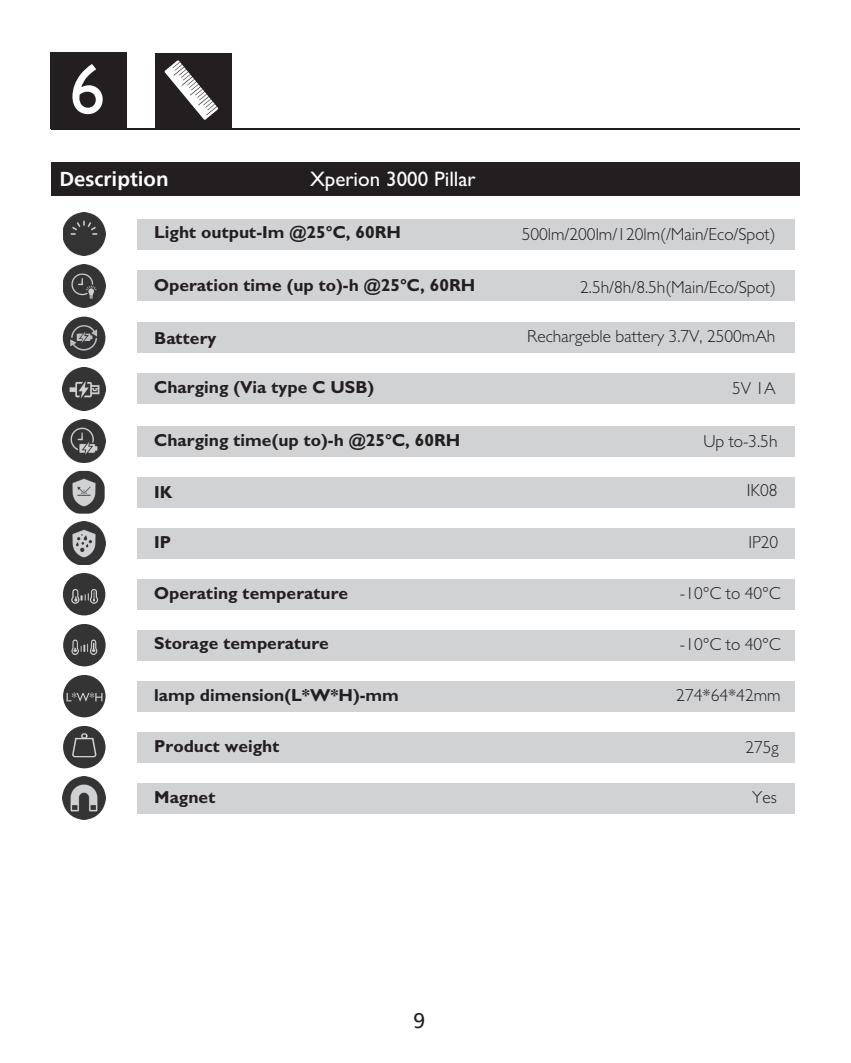
<style>
.page{position:relative;width:851px;height:1063px;background:#fff}
.page>*{position:absolute;margin:0;border:0;box-sizing:border-box;transform-origin:0 0}
.t1{font:500 21px "Gill Sans MT Pro";color:#fff}
.t2{font:21px "Neue Frutiger World";color:#231f20}
.t3{font:700 20.1px "Neue Frutiger World";color:#fff}
.t4{font:700 17.4px "Gill Sans MT Pro";color:#231f20}
.t5{font:300 17.4px "Gill Sans MT Pro";color:#231f20}
</style>
<div class="page">
<div style="left:137px;top:374px;width:658px;height:30px;background:#d1d2d4"></div>
<div style="left:137px;top:271px;width:658px;height:30px;background:#d1d2d4"></div>
<div style="left:137px;top:219px;width:658px;height:30px;background:#d1d2d4"></div>
<div style="left:137px;top:323px;width:658px;height:30px;background:#d1d2d4"></div>
<div style="left:137px;top:426px;width:658px;height:30px;background:#d1d2d4"></div>
<div style="left:137px;top:477px;width:658px;height:30px;background:#d1d2d4"></div>
<div style="left:137px;top:528px;width:658px;height:30px;background:#d1d2d4"></div>
<div style="left:137px;top:579px;width:658px;height:30px;background:#d1d2d4"></div>
<div style="left:137px;top:630px;width:658px;height:30px;background:#d1d2d4"></div>
<div style="left:137px;top:681px;width:658px;height:30px;background:#d1d2d4"></div>
<div style="left:137px;top:732px;width:658px;height:30px;background:#d1d2d4"></div>
<div style="left:137px;top:783px;width:658px;height:30px;background:#d1d2d4"></div>
<div style="left:155px;top:53px;width:77px;height:76px;background:#231f20"></div>
<svg style="left:164px;top:60px;width:54px;height:60px"></svg>
<hr style="left:51px;top:128px;width:748px;height:1px;background:#231f20">
<div style="left:51px;top:163px;width:748px;height:33px;background:#231f20"></div>
<img style="left:63px;top:367px;width:42px;height:43px">
<img style="left:63px;top:265px;width:42px;height:42px">
<img style="left:63px;top:213px;width:42px;height:42px">
<div style="left:63px;top:317px;width:42px;height:42px;background:#353435;border-radius:50%"></div>
<svg style="left:70px;top:325px;width:27px;height:26px"></svg>
<img style="left:63px;top:420px;width:43px;height:43px">
<img style="left:63px;top:471px;width:42px;height:43px">
<img style="left:63px;top:522px;width:42px;height:43px">
<div style="left:63px;top:573px;width:42px;height:42px;background:#353435;border-radius:50%"></div>
<svg style="left:71px;top:589px;width:27px;height:15px"></svg>
<div style="left:63px;top:624px;width:43px;height:42px;background:#353435;border-radius:50%"></div>
<svg style="left:71px;top:640px;width:26px;height:15px"></svg>
<div style="left:63px;top:675px;width:42px;height:42px;background:#353435;border-radius:50%"></div>
<svg style="left:67px;top:692px;width:35px;height:9px"></svg>
<div style="left:63px;top:726px;width:42px;height:42px;background:#353435;border-radius:50%"></div>
<svg style="left:72px;top:733px;width:25px;height:24px"></svg>
<img style="left:63px;top:777px;width:42px;height:43px">
<div style="left:51px;top:52px;width:76px;height:76px;background:#231f20"></div>
<svg style="left:72px;top:64px;width:31px;height:50px"></svg>
<p class="t3" style="left:59px;top:161px;width:111px">Description</p>
<p class="t1" style="left:310px;top:166px;width:167px">Xperion 3000 Pillar</p>
<p class="t4" style="left:154px;top:221px;width:248px">Light output-Im @25°C, 60RH</p>
<p class="t5" style="left:521px;top:223px;width:255px">500lm/200lm/120lm(/Main/Eco/Spot)</p>
<p class="t4" style="left:154px;top:274px;width:322px">Operation time (up to)-h @25°C, 60RH</p>
<p class="t5" style="left:580px;top:277px;width:197px">2.5h/8h/8.5h(Main/Eco/Spot)</p>
<p class="t4" style="left:154px;top:327px;width:64px">Battery</p>
<p class="t4" style="left:154px;top:376px;width:221px">Charging (Via type C USB)</p>
<p class="t4" style="left:154px;top:429px;width:307px">Charging time(up to)-h @25°C, 60RH</p>
<p class="t4" style="left:154px;top:481px;width:20px">IK</p>
<p class="t4" style="left:154px;top:531px;width:18px">IP</p>
<p class="t4" style="left:154px;top:582px;width:195px">Operating temperature</p>
<p class="t4" style="left:154px;top:633px;width:176px">Storage temperature</p>
<p class="t4" style="left:154px;top:684px;width:246px">lamp dimension(L*W*H)-mm</p>
<p class="t4" style="left:154px;top:735px;width:127px">Product weight</p>
<p class="t4" style="left:154px;top:786px;width:63px">Magnet</p>
<p class="t5" style="left:527px;top:326px;width:250px">Rechargeble battery 3.7V, 2500mAh</p>
<p class="t5" style="left:732px;top:377px;width:45px">5V 1A</p>
<p class="t5" style="left:703px;top:431px;width:76px">Up to-3.5h</p>
<p class="t5" style="left:746px;top:480px;width:32px">IK08</p>
<p class="t5" style="left:748px;top:532px;width:31px">IP20</p>
<p class="t5" style="left:679px;top:583px;width:102px">-10°C to 40°C</p>
<p class="t5" style="left:679px;top:634px;width:102px">-10°C to 40°C</p>
<p class="t5" style="left:676px;top:685px;width:106px">274*64*42mm</p>
<p class="t5" style="left:745px;top:737px;width:35px">275g</p>
<p class="t5" style="left:752px;top:787px;width:26px">Yes</p>
<p class="t2" style="left:413px;top:1004px;width:14px">9</p>
</div>
